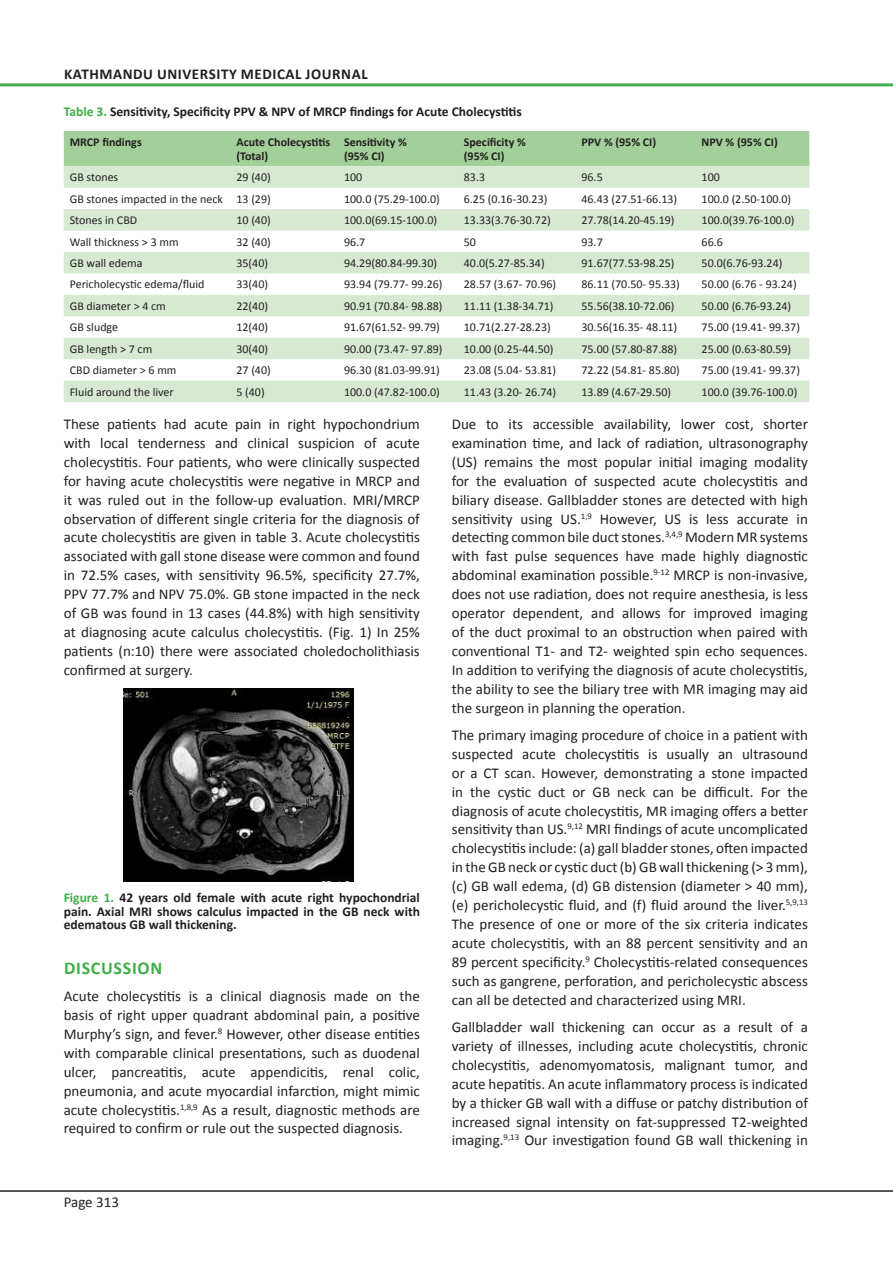
<style>
.page{position:relative;width:893px;height:1263px;background:#fff}
.page>*{position:absolute;margin:0;border:0;box-sizing:border-box;transform-origin:0 0}
.Normal_Text{font:700 18px "Calibri";letter-spacing:.04em;color:#40ae49}
.Normal_Text-2{font:15px/18.9px "Calibri";color:#231f20;text-align:justify}
.t1{font:700 15px "Calibri";letter-spacing:.04em;color:#231f20}
.t2{font:13.65px "Calibri";color:#000}
.Table_Figure_Legend{font:700 13.5px/13.5px "Calibri";color:#231f20;text-align:justify}
.Table_Text{font:12px "Calibri";color:#231f20}
.Table_Text-2{font:700 12px/14.4px "Calibri";color:#231f20}
.s1{color:#40ae49}
</style>
<div class="page">
<hr style="left:0;top:1190px;width:893px;height:2px;background:#231f20">
<hr style="left:0;top:83px;width:893px;height:3px;background:#40ae49">
<div style="left:64px;top:131px;width:745px;height:35px;background:#a3cf9a"></div>
<svg style="left:64px;top:166px;width:745px;height:236px;fill:#d8e9d2"></svg>
<img style="left:123px;top:689px;width:230px;height:193px">
<p class="t1" style="left:64px;top:64px;width:305px">KATHMANDU UNIVERSITY MEDICAL JOURNAL</p>
<p class="Table_Figure_Legend" style="left:64px;top:105px;width:460px"><span class="s1">Table 3.</span> Sensitivity, Specificity PPV &amp; NPV of MRCP findings for Acute Cholecystitis</p>
<p class="Table_Text-2" style="left:70px;top:135px;width:74px">MRCP findings</p>
<p class="Table_Text-2" style="left:236px;top:135px;width:95px">Acute Cholecystitis (Total)</p>
<p class="Table_Text-2" style="left:344px;top:135px;width:64px">Sensitivity %</p>
<p class="Table_Text-2" style="left:464px;top:135px;width:64px">Specificity %</p>
<p class="Table_Text-2" style="left:464px;top:149px;width:42px">(95% CI)</p>
<p class="Table_Text-2" style="left:344px;top:149px;width:42px">(95% CI)</p>
<p class="Table_Text-2" style="left:581px;top:135px;width:76px">PPV % (95% CI)</p>
<p class="Table_Text-2" style="left:702px;top:135px;width:78px">NPV % (95% CI)</p>
<p class="Table_Text" style="left:70px;top:170px;width:50px">GB stones</p>
<p class="Table_Text" style="left:236px;top:170px;width:36px">29 (40)</p>
<p class="Table_Text" style="left:344px;top:170px;width:20px">100</p>
<p class="Table_Text" style="left:464px;top:170px;width:23px">83.3</p>
<p class="Table_Text" style="left:581px;top:170px;width:23px">96.5</p>
<p class="Table_Text" style="left:702px;top:170px;width:20px">100</p>
<p class="Table_Text" style="left:70px;top:191px;width:155px">GB stones impacted in the neck</p>
<p class="Table_Text" style="left:236px;top:191px;width:36px">13 (29)</p>
<p class="Table_Text" style="left:344px;top:191px;width:97px">100.0 (75.29-100.0)</p>
<p class="Table_Text" style="left:464px;top:191px;width:85px">6.25 (0.16-30.23)</p>
<p class="Table_Text" style="left:581px;top:191px;width:97px">46.43 (27.51-66.13)</p>
<p class="Table_Text" style="left:702px;top:191px;width:91px">100.0 (2.50-100.0)</p>
<p class="Table_Text" style="left:70px;top:213px;width:69px">Stones in CBD</p>
<p class="Table_Text" style="left:236px;top:213px;width:36px">10 (40)</p>
<p class="Table_Text" style="left:344px;top:213px;width:95px">100.0(69.15-100.0)</p>
<p class="Table_Text" style="left:464px;top:213px;width:88px">13.33(3.76-30.72)</p>
<p class="Table_Text" style="left:581px;top:213px;width:95px">27.78(14.20-45.19)</p>
<p class="Table_Text" style="left:702px;top:213px;width:95px">100.0(39.76-100.0)</p>
<p class="Table_Text" style="left:70px;top:234px;width:110px">Wall thickness &gt; 3 mm</p>
<p class="Table_Text" style="left:236px;top:234px;width:36px">32 (40)</p>
<p class="Table_Text" style="left:344px;top:234px;width:23px">96.7</p>
<p class="Table_Text" style="left:464px;top:234px;width:14px">50</p>
<p class="Table_Text" style="left:581px;top:234px;width:23px">93.7</p>
<p class="Table_Text" style="left:702px;top:234px;width:23px">66.6</p>
<p class="Table_Text" style="left:70px;top:255px;width:74px">GB wall edema</p>
<p class="Table_Text" style="left:236px;top:255px;width:33px">35(40)</p>
<p class="Table_Text" style="left:344px;top:255px;width:95px">94.29(80.84-99.30)</p>
<p class="Table_Text" style="left:464px;top:255px;width:82px">40.0(5.27-85.34)</p>
<p class="Table_Text" style="left:581px;top:255px;width:95px">91.67(77.53-98.25)</p>
<p class="Table_Text" style="left:702px;top:255px;width:82px">50.0(6.76-93.24)</p>
<p class="Table_Text" style="left:70px;top:277px;width:136px">Pericholecystic edema/fluid</p>
<p class="Table_Text" style="left:236px;top:277px;width:33px">33(40)</p>
<p class="Table_Text" style="left:344px;top:277px;width:100px">93.94 (79.77- 99.26)</p>
<p class="Table_Text" style="left:464px;top:277px;width:94px">28.57 (3.67- 70.96)</p>
<p class="Table_Text" style="left:581px;top:277px;width:100px">86.11 (70.50- 95.33)</p>
<p class="Table_Text" style="left:702px;top:277px;width:97px">50.00 (6.76 - 93.24)</p>
<p class="Table_Text" style="left:70px;top:298px;width:98px">GB diameter &gt; 4 cm</p>
<p class="Table_Text" style="left:236px;top:298px;width:33px">22(40)</p>
<p class="Table_Text" style="left:344px;top:298px;width:100px">90.91 (70.84- 98.88)</p>
<p class="Table_Text" style="left:464px;top:298px;width:91px">11.11 (1.38-34.71)</p>
<p class="Table_Text" style="left:581px;top:298px;width:95px">55.56(38.10-72.06)</p>
<p class="Table_Text" style="left:702px;top:298px;width:91px">50.00 (6.76-93.24)</p>
<p class="Table_Text" style="left:70px;top:320px;width:50px">GB sludge</p>
<p class="Table_Text" style="left:236px;top:320px;width:33px">12(40)</p>
<p class="Table_Text" style="left:344px;top:320px;width:97px">91.67(61.52- 99.79)</p>
<p class="Table_Text" style="left:464px;top:320px;width:88px">10.71(2.27-28.23)</p>
<p class="Table_Text" style="left:581px;top:320px;width:97px">30.56(16.35- 48.11)</p>
<p class="Table_Text" style="left:702px;top:320px;width:100px">75.00 (19.41- 99.37)</p>
<p class="Table_Text" style="left:70px;top:341px;width:84px">GB length &gt; 7 cm</p>
<p class="Table_Text" style="left:236px;top:341px;width:33px">30(40)</p>
<p class="Table_Text" style="left:344px;top:341px;width:100px">90.00 (73.47- 97.89)</p>
<p class="Table_Text" style="left:464px;top:341px;width:91px">10.00 (0.25-44.50)</p>
<p class="Table_Text" style="left:581px;top:341px;width:97px">75.00 (57.80-87.88)</p>
<p class="Table_Text" style="left:702px;top:341px;width:91px">25.00 (0.63-80.59)</p>
<p class="Table_Text" style="left:70px;top:363px;width:108px">CBD diameter &gt; 6 mm</p>
<p class="Table_Text" style="left:236px;top:363px;width:36px">27 (40)</p>
<p class="Table_Text" style="left:344px;top:363px;width:97px">96.30 (81.03-99.91)</p>
<p class="Table_Text" style="left:464px;top:363px;width:94px">23.08 (5.04- 53.81)</p>
<p class="Table_Text" style="left:581px;top:363px;width:100px">72.22 (54.81- 85.80)</p>
<p class="Table_Text" style="left:702px;top:363px;width:100px">75.00 (19.41- 99.37)</p>
<p class="Table_Text" style="left:70px;top:384px;width:106px">Fluid around the liver</p>
<p class="Table_Text" style="left:236px;top:384px;width:30px">5 (40)</p>
<p class="Table_Text" style="left:344px;top:384px;width:97px">100.0 (47.82-100.0)</p>
<p class="Table_Text" style="left:464px;top:384px;width:94px">11.43 (3.20- 26.74)</p>
<p class="Table_Text" style="left:581px;top:384px;width:91px">13.89 (4.67-29.50)</p>
<p class="Table_Text" style="left:702px;top:384px;width:97px">100.0 (39.76-100.0)</p>
<p class="Normal_Text-2" style="left:64px;top:415px;width:358px">These patients had acute pain in right hypochondrium with local tenderness and clinical suspicion of acute cholecystitis. Four patients, who were clinically suspected for having acute cholecystitis were negative in MRCP and it was ruled out in the follow-up evaluation. MRI/MRCP observation of different single criteria for the diagnosis of acute cholecystitis are given in table 3. Acute cholecystitis associated with gall stone disease were common and found in 72.5% cases, with sensitivity 96.5%, specificity 27.7%, PPV 77.7% and NPV 75.0%. GB stone impacted in the neck of GB was found in 13 cases (44.8%) with high sensitivity at diagnosing acute calculus cholecystitis. (Fig. 1) In 25% patients (n:10) there were associated choledocholithiasis confirmed at surgery.</p>
<p class="Normal_Text-2" style="left:452px;top:415px;width:358px">Due to its accessible availability, lower cost, shorter examination time, and lack of radiation, ultrasonography (US) remains the most popular initial imaging modality for the evaluation of suspected acute cholecystitis and biliary disease. Gallbladder stones are detected with high sensitivity using US.<sup>1,9</sup> However, US is less accurate in detecting common bile duct stones.<sup>3,4,9</sup> Modern MR systems with fast pulse sequences have made highly diagnostic abdominal examination possible.<sup>9-12</sup> MRCP is non-invasive, does not use radiation, does not require anesthesia, is less operator dependent, and allows for improved imaging of the duct proximal to an obstruction when paired with conventional T1- and T2- weighted spin echo sequences.<br>In addition to verifying the diagnosis of acute cholecystitis, the ability to see the biliary tree with MR imaging may aid the surgeon in planning the operation.</p>
<p class="Normal_Text-2" style="left:452px;top:725px;width:358px">The primary imaging procedure of choice in a patient with suspected acute cholecystitis is usually an ultrasound or a CT scan. However, demonstrating a stone impacted in the cystic duct or GB neck can be difficult. For the diagnosis of acute cholecystitis, MR imaging offers a better sensitivity than US.<sup>9,12</sup> MRI findings of acute uncomplicated cholecystitis include: (a) gall bladder stones, often impacted in the GB neck or cystic duct (b) GB wall thickening (&gt; 3 mm), (c) GB wall edema, (d) GB distension (diameter &gt; 40 mm), (e) pericholecystic fluid, and (f) fluid around the liver.<sup>5,9,13<br></sup>The presence of one or more of the six criteria indicates acute cholecystitis, with an 88 percent sensitivity and an 89 percent specificity.<sup>9</sup> Cholecystitis-related consequences such as gangrene, perforation, and pericholecystic abscess can all be detected and characterized using MRI.</p>
<p class="Normal_Text-2" style="left:452px;top:1017px;width:358px">Gallbladder wall thickening can occur as a result of a variety of illnesses, including acute cholecystitis, chronic cholecystitis, adenomyomatosis, malignant tumor, and acute hepatitis. An acute inflammatory process is indicated by a thicker GB wall with a diffuse or patchy distribution of increased signal intensity on fat-suppressed T2-weighted imaging.<sup>9,13</sup> Our investigation found GB wall thickening in</p>
<p class="Table_Figure_Legend" style="left:64px;top:891px;width:358px"><span class="s1">Figure 1.</span> 42 years old female with acute right hypochondrial pain. Axial MRI shows calculus impacted in the GB neck with edematous GB wall thickening.</p>
<p class="t2" style="left:123px;top:897px;width:8px">1</p>
<p class="Normal_Text" style="left:64px;top:956px;width:100px">DISCUSSION</p>
<p class="Normal_Text-2" style="left:64px;top:987px;width:358px">Acute cholecystitis is a clinical diagnosis made on the basis of right upper quadrant abdominal pain, a positive Murphy’s sign, and fever.<sup>8</sup> However, other disease entities with comparable clinical presentations, such as duodenal ulcer, pancreatitis, acute appendicitis, renal colic, pneumonia, and acute myocardial infarction, might mimic acute cholecystitis.<sup>1,8,9</sup> As a result, diagnostic methods are required to confirm or rule out the suspected diagnosis.</p>
<p class="Normal_Text-2" style="left:64px;top:1193px;width:57px">Page 313</p>
</div>
